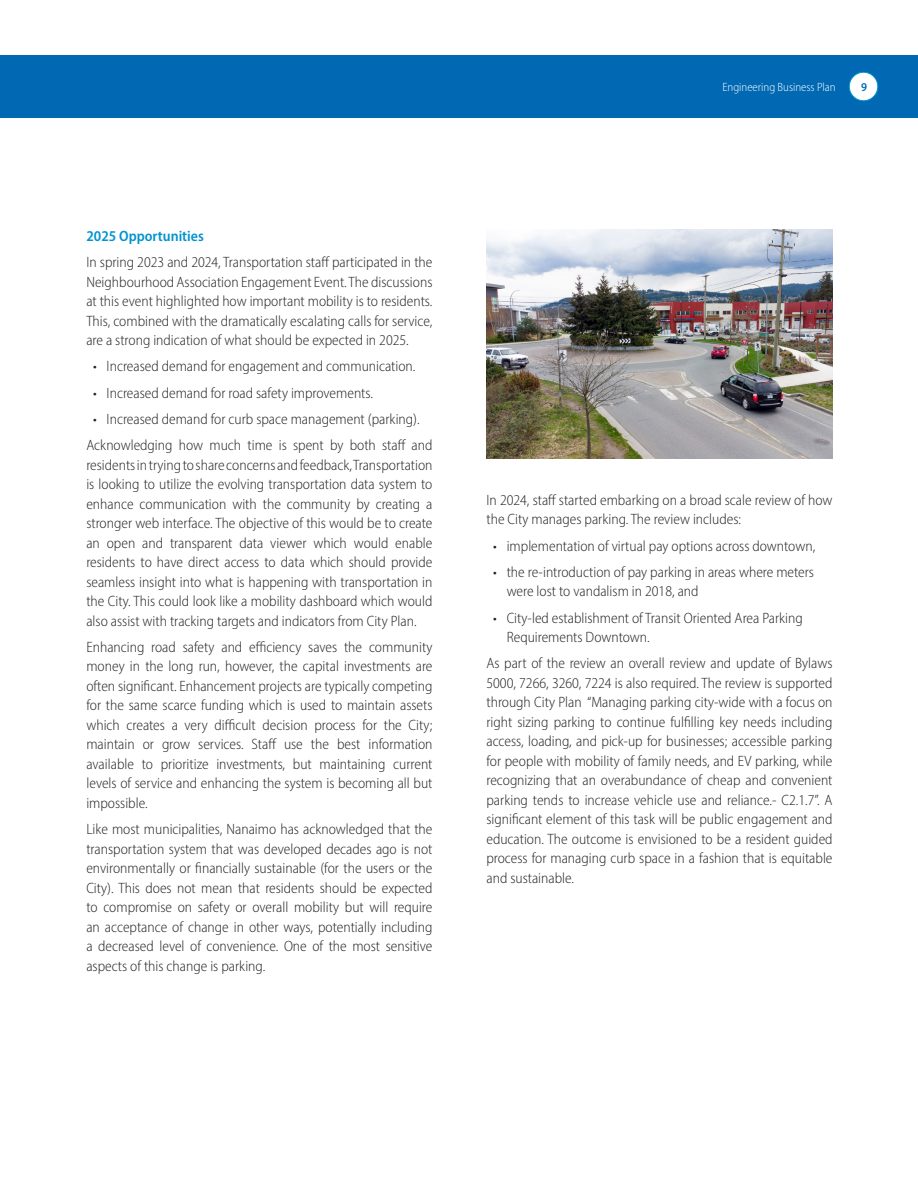
<style>
.page{position:relative;width:918px;height:1188px;background:#fff}
.page>*{position:absolute;margin:0;border:0;box-sizing:border-box;transform-origin:0 0}
.t1{font:300 semi-condensed 15px/19.5px "Myriad Pro";color:#231f20;text-align:justify}
.t2{font:600 semi-condensed 15px "Myriad Pro";color:#0093d0}
.t3{font:300 semi-condensed 12px "Myriad Pro";color:#fff}
.t4{font:600 semi-condensed 12px "Myriad Pro";color:#0168b3}
</style>
<div class="page">
<div style="left:0;top:55px;width:918px;height:62px;background:#0168b3"></div>
<img style="left:486px;top:230px;width:346px;height:228px">
<div style="left:849px;top:72px;width:29px;height:29px;background:#fff;border-radius:50%"></div>
<div style="left:849px;top:72px;width:29px;height:29px;border:1px solid #0093d0;border-radius:50%"></div>
<p class="t3" style="left:722px;top:79px;width:115px">Engineering Business Plan</p>
<p class="t4" style="left:861px;top:79px;width:7px">9</p>
<p class="t2" style="left:86px;top:226px;width:119px">2025 Opportunities</p>
<p class="t1" style="left:86px;top:252px;width:348px">In spring 2023 and 2024, Transportation staff participated in the Neighbourhood Association Engagement Event. The discussions at this event highlighted how important mobility is to residents.<br>This, combined with the dramatically escalating calls for service, are a strong indication of what should be expected in 2025.</p>
<p class="t1" style="left:93px;top:356px;width:324px">• Increased demand for engagement and communication.</p>
<p class="t1" style="left:93px;top:383px;width:281px">• Increased demand for road safety improvements.</p>
<p class="t1" style="left:93px;top:409px;width:328px">• Increased demand for curb space management (parking).</p>
<p class="t1" style="left:86px;top:435px;width:348px">Acknowledging how much time is spent by both staff and residents in trying to share concerns and feedback, Transportation is looking to utilize the evolving transportation data system to enhance communication with the community by creating a stronger web interface. The objective of this would be to create an open and transparent data viewer which would enable residents to have direct access to data which should provide seamless insight into what is happening with transportation in the City. This could look like a mobility dashboard which would also assist with tracking targets and indicators from City Plan.</p>
<p class="t1" style="left:86px;top:637px;width:348px">Enhancing road safety and efficiency saves the community money in the long run, however, the capital investments are often significant. Enhancement projects are typically competing for the same scarce funding which is used to maintain assets which creates a very difficult decision process for the City; maintain or grow services. Staff use the best information available to prioritize investments, but maintaining current levels of service and enhancing the system is becoming all but impossible.</p>
<p class="t1" style="left:86px;top:819px;width:348px">Like most municipalities, Nanaimo has acknowledged that the transportation system that was developed decades ago is not environmentally or financially sustainable (for the users or the City). This does not mean that residents should be expected to compromise on safety or overall mobility but will require an acceptance of change in other ways, potentially including a decreased level of convenience. One of the most sensitive aspects of this change is parking.</p>
<p class="t1" style="left:486px;top:490px;width:348px">In 2024, staff started embarking on a broad scale review of how the City manages parking. The review includes:</p>
<p class="t1" style="left:493px;top:536px;width:324px">• implementation of virtual pay options across downtown,</p>
<p class="t1" style="left:507px;top:562px;width:309px;text-indent:-14px">• the re-introduction of pay parking in areas where meters were lost to vandalism in 2018, and</p>
<p class="t1" style="left:507px;top:608px;width:298px;text-indent:-14px">• City-led establishment of Transit Oriented Area Parking<br>Requirements Downtown.</p>
<p class="t1" style="left:486px;top:653px;width:348px">As part of the review an overall review and update of Bylaws 5000, 7266, 3260, 7224 is also required. The review is supported through City Plan “Managing parking city-wide with a focus on right sizing parking to continue fulfilling key needs including access, loading, and pick-up for businesses; accessible parking for people with mobility of family needs, and EV parking, while recognizing that an overabundance of cheap and convenient parking tends to increase vehicle use and reliance.- C2.1.7”. A significant element of this task will be public engagement and education. The outcome is envisioned to be a resident guided process for managing curb space in a fashion that is equitable and sustainable.</p>
</div>
